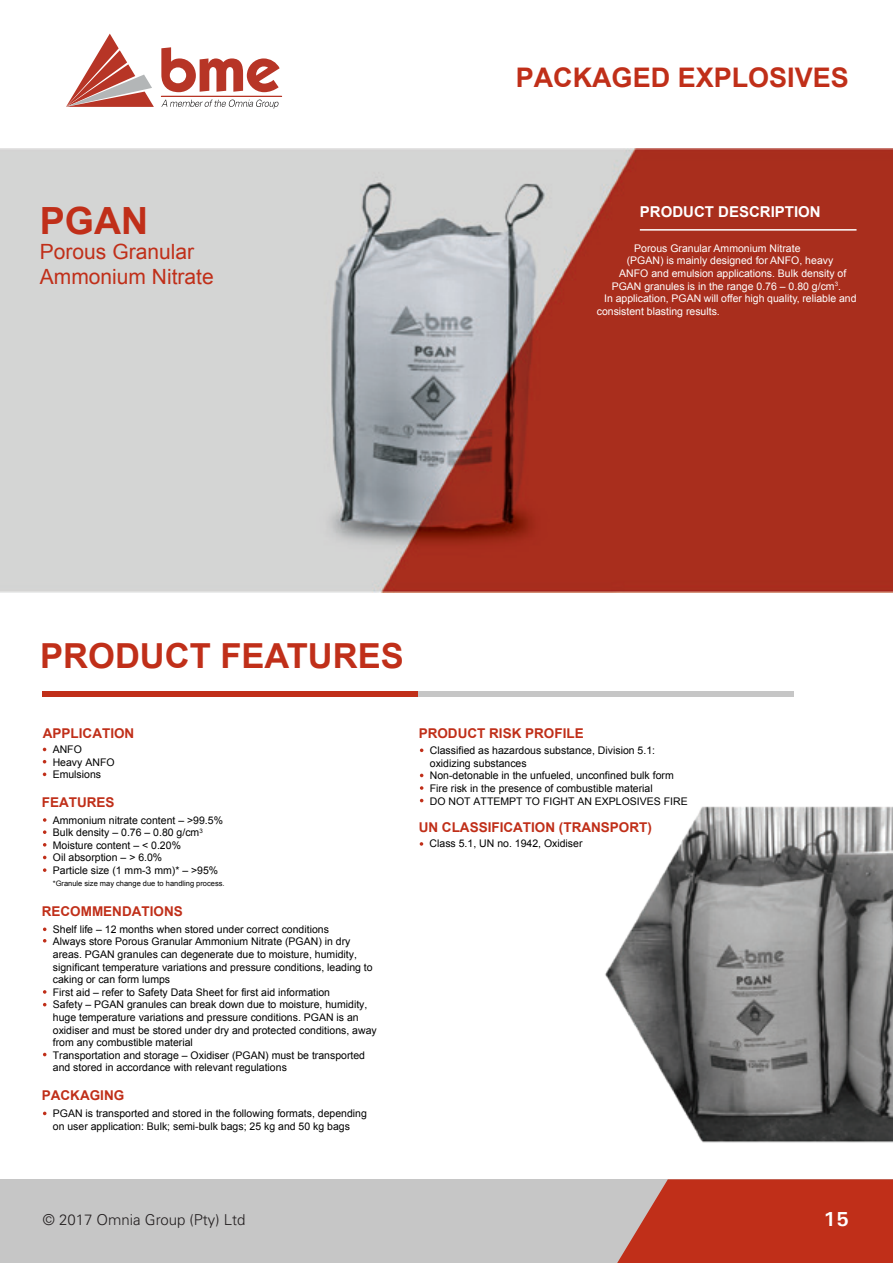
<style>
.page{position:relative;width:893px;height:1263px;background:#fff}
.page>*{position:absolute;margin:0;border:0;box-sizing:border-box;transform-origin:0 0}
.t1{font:700 37.5px "Arial";color:#c02f19}
.t2{font:700 34.5px "Arial";color:#c02f19}
.t3{font:700 27px "Arial";color:#c02f19}
.t4{font:21px/25.2px "Arial";color:#c02f19}
.t5{font:700 20.25px "Univers";color:#fff}
.t6{font:300 15px "Univers";color:#231f20}
.t7{font:700 15px "Arial";color:#fff}
.t8{font:700 13.5px "Arial";color:#c02f19}
.t9{font:10.5px/12.6px "Arial";color:#000}
.t10{font:10.5px "Arial";color:#fff}
.t11{font:7.5px "Arial";color:#000}
</style>
<div class="page">
<img style="left:0;top:149px;width:893px;height:443px">
<svg style="left:420px;top:748px;width:3px;height:4px"></svg>
<svg style="left:420px;top:786px;width:3px;height:4px"></svg>
<div style="left:0;top:1179px;width:893px;height:84px;background:#c6c6c6"></div>
<div style="left:43px;top:691px;width:375px;height:6px;background:#c02f19"></div>
<div style="left:418px;top:691px;width:375px;height:6px;background:#c6c6c6"></div>
<hr style="left:640px;top:229px;width:216px;height:2px;background:#fff">
<svg style="left:43px;top:818px;width:3px;height:4px"></svg>
<svg style="left:43px;top:830px;width:3px;height:4px"></svg>
<svg style="left:43px;top:868px;width:3px;height:4px"></svg>
<svg style="left:43px;top:927px;width:3px;height:4px"></svg>
<svg style="left:43px;top:990px;width:3px;height:4px"></svg>
<svg style="left:420px;top:842px;width:3px;height:4px"></svg>
<svg style="left:43px;top:772px;width:3px;height:4px"></svg>
<img style="left:605px;top:806px;width:288px;height:457px">
<svg style="left:66px;top:34px;width:88px;height:73px"></svg>
<svg style="left:161px;top:47px;width:119px;height:45px"></svg>
<svg style="left:161px;top:100px;width:118px;height:9px"></svg>
<hr style="left:161px;top:96px;width:121px;height:1px;background:#b73526">
<h1 class="t1" style="left:40px;top:196px;width:110px">PGAN</h1>
<h3 class="t4" style="left:40px;top:239px;width:175px">Porous Granular<br>Ammonium Nitrate</h3>
<h3 class="t3" style="left:516px;top:60px;width:335px">PACKAGED EXPLOSIVES</h3>
<h3 class="t7" style="left:640px;top:202px;width:182px">PRODUCT DESCRIPTION</h3>
<p class="t10" style="left:634px;top:241px;width:168px">Porous Granular Ammonium Nitrate</p>
<p class="t10" style="left:627px;top:254px;width:208px">(PGAN) is mainly designed for ANFO, heavy</p>
<p class="t10" style="left:619px;top:266px;width:229px">ANFO and emulsion applications. Bulk density of</p>
<p class="t10" style="left:612px;top:279px;width:231px">PGAN granules is in the range 0.76 – 0.80 g/cm<sup>3</sup>.</p>
<p class="t10" style="left:604px;top:292px;width:254px">In application, PGAN will offer high quality, reliable and</p>
<p class="t10" style="left:597px;top:304px;width:125px">consistent blasting results.</p>
<h2 class="t2" style="left:40px;top:633px;width:365px">PRODUCT FEATURES</h2>
<p class="t8" style="left:43px;top:724px;width:93px">APPLICATION</p>
<p class="t9" style="left:53px;top:743px;width:63px">ANFO<br>Heavy ANFO<br>Emulsions</p>
<p class="t8" style="left:42px;top:793px;width:74px">FEATURES</p>
<p class="t9" style="left:53px;top:814px;width:172px">Ammonium nitrate content – &gt;99.5%<br>Bulk density – 0.76 – 0.80 g/cm<sup>3<br></sup>Moisture content – &lt; 0.20%<br>Oil absorption – &gt; 6.0%<br>Particle size (1 mm-3 mm)* – &gt;95%</p>
<p class="t11" style="left:53px;top:878px;width:173px">*Granule size may change due to handling process.</p>
<p class="t8" style="left:42px;top:902px;width:142px">RECOMMENDATIONS</p>
<p class="t9" style="left:53px;top:923px;width:325px">Shelf life – 12 months when stored under correct conditions<br>Always store Porous Granular Ammonium Nitrate (PGAN) in dry areas. PGAN granules can degenerate due to moisture, humidity, significant temperature variations and pressure conditions, leading to caking or can form lumps<br>First aid – refer to Safety Data Sheet for first aid information<br>Safety – PGAN granules can break down due to moisture, humidity, huge temperature variations and pressure conditions. PGAN is an oxidiser and must be stored under dry and protected conditions, away from any combustible material<br>Transportation and storage – Oxidiser (PGAN) must be transported and stored in accordance with relevant regulations</p>
<p class="t8" style="left:42px;top:1087px;width:84px">PACKAGING</p>
<p class="t9" style="left:53px;top:1107px;width:315px">PGAN is transported and stored in the following formats, depending on user application: Bulk; semi-bulk bags; 25 kg and 50 kg bags</p>
<p class="t8" style="left:419px;top:724px;width:167px">PRODUCT RISK PROFILE</p>
<p class="t9" style="left:430px;top:744px;width:259px">Classified as hazardous substance, Division 5.1: oxidizing substances<br>Non-detonable in the unfueled, unconfined bulk form Fire risk in the presence of combustible material<br>DO NOT ATTEMPT TO FIGHT AN EXPLOSIVES FIRE</p>
<p class="t8" style="left:419px;top:818px;width:235px">UN CLASSIFICATION (TRANSPORT)</p>
<p class="t9" style="left:430px;top:837px;width:154px">Class 5.1, UN no. 1942, Oxidiser</p>
<h3 class="t6" style="left:43px;top:1210px;width:204px">© 2017 Omnia Group (Pty) Ltd</h3>
<h3 class="t5" style="left:823px;top:1206px;width:27px">15</h3>
</div>
